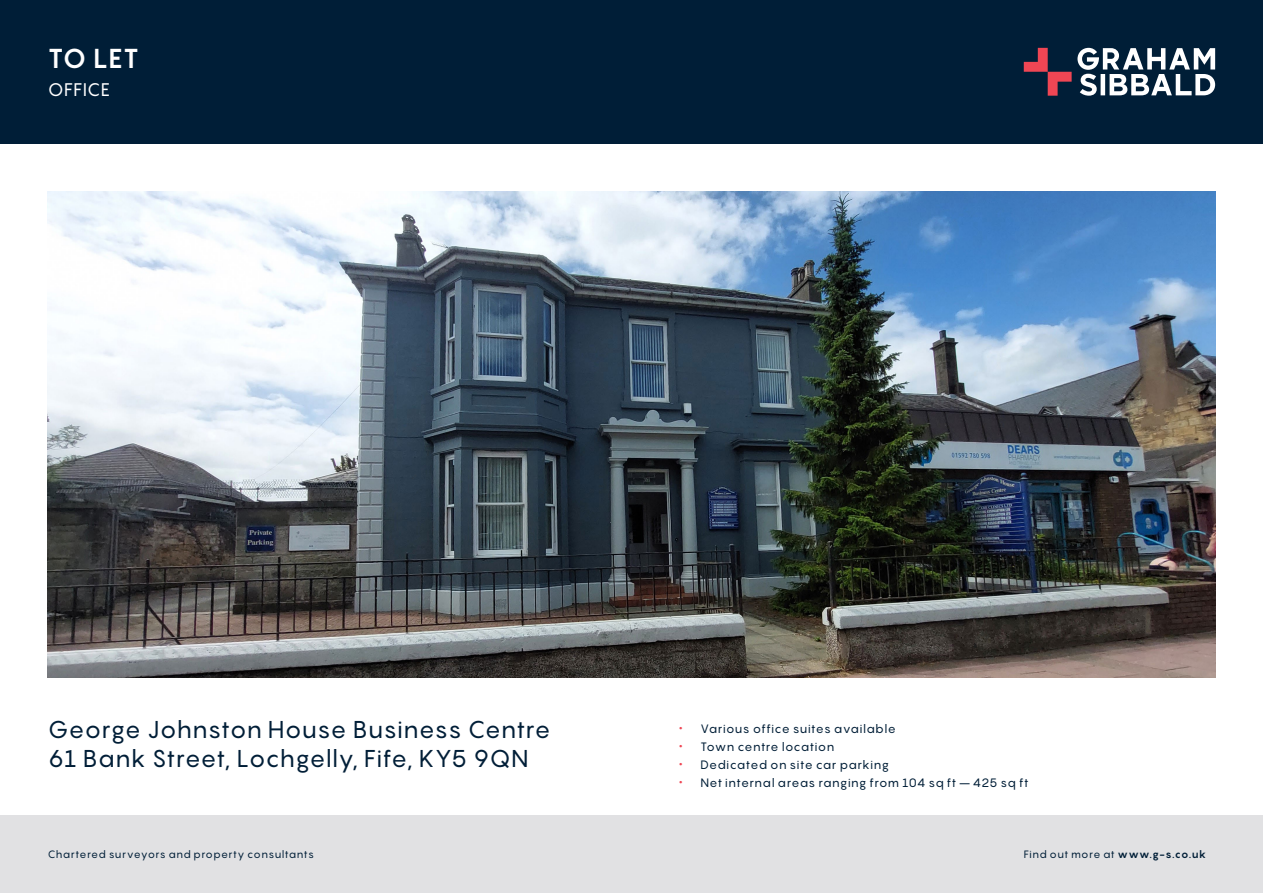
<style>
.page{position:relative;width:1263px;height:893px;background:#fff}
.page>*{position:absolute;margin:0;border:0;box-sizing:border-box;transform-origin:0 0}
._1_To_Let_For_Sale{font:700 27px "Pangram";color:#fff}
._3_address{font:24px "Pangram";letter-spacing:.01em;color:#001e37}
._2_prop_type{font:18px "Pangram";letter-spacing:.025em;color:#fff}
._4_Bullets{font:12px "Pangram";letter-spacing:.035em;color:#001e37}
.t1{font:10.5px "Pangram";letter-spacing:.04em;color:#001e37}
.s1{font-size:16.5px;color:#ef4654}
.s2{font-weight:700}
</style>
<div class="page">
<img style="left:48px;top:191px;width:1167px;height:487px">
<div style="left:0;top:815px;width:1263px;height:78px;background:#e1e1e3"></div>
<div style="left:0;top:0;width:1263px;height:144px;background:#001e37"></div>
<svg style="left:1077px;top:48px;width:138px;height:48px"></svg>
<svg style="left:1024px;top:48px;width:47px;height:48px"></svg>
<p class="_1_To_Let_For_Sale" style="left:48px;top:41px;width:92px">TO LET</p>
<p class="_2_prop_type" style="left:48px;top:77px;width:64px">OFFICE</p>
<p class="_3_address" style="left:48px;top:714px;width:504px">George Johnston House Business Centre</p>
<p class="_3_address" style="left:48px;top:743px;width:482px">61 Bank Street, Lochgelly, Fife, KY5 9QN</p>
<p class="_4_Bullets" style="left:679px;top:721px;width:218px"><span class="s1">•</span> Various office suites available</p>
<p class="_4_Bullets" style="left:679px;top:739px;width:157px"><span class="s1">•</span> Town centre location</p>
<p class="_4_Bullets" style="left:679px;top:757px;width:211px"><span class="s1">•</span> Dedicated on site car parking</p>
<p class="_4_Bullets" style="left:679px;top:775px;width:351px"><span class="s1">•</span> Net internal areas ranging from 104 sq ft – 425 sq ft</p>
<p class="t1" style="left:48px;top:848px;width:268px">Chartered surveyors and property consultants</p>
<p class="t1" style="left:1024px;top:848px;width:184px">Find out more at <span class="s2">www.g-s.co.uk</span></p>
</div>
